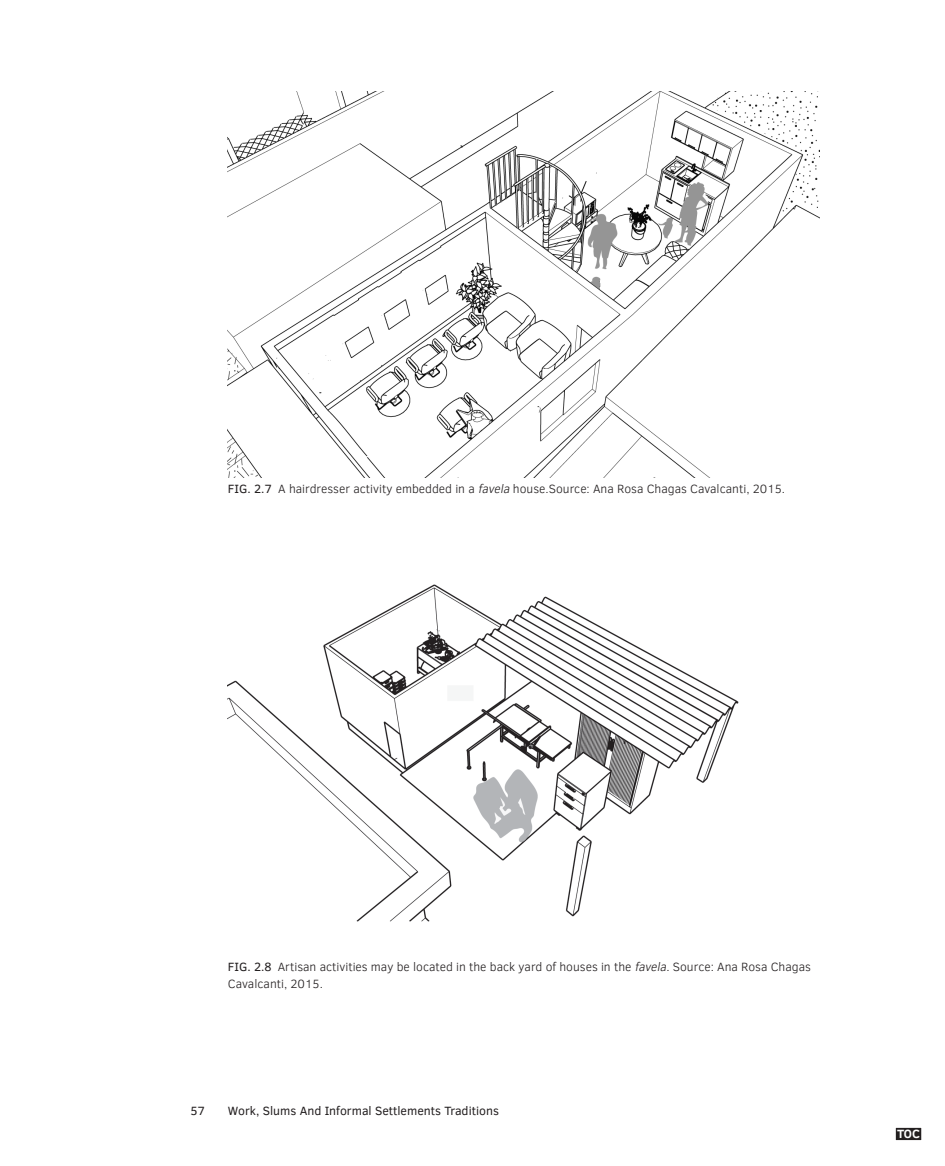
<style>
.page{position:relative;width:945px;height:1166px;background:#fff}
.page>*{position:absolute;margin:0;border:0;box-sizing:border-box;transform-origin:0 0}
.t1{font:300 12.25px/17.2px "Clear Sans";color:#231f20}
.t2{font:12.25px "Clear Sans";color:#231f20}
.t3{font:700 12.25px "Clear Sans";color:#fff}
.s1{font-weight:400}
.s2{font-style:italic}
</style>
<div class="page">
<img style="left:228px;top:91px;width:591px;height:387px">
<img style="left:228px;top:584px;width:511px;height:338px">
<div style="left:895px;top:1127px;width:27px;height:13px;background:#231f20;border:1px solid #fff"></div>
<p class="t1" style="left:228px;top:480px;width:559px"><span class="s1">FIG. 2.7</span> A hairdresser activity embedded in a <span class="s2">favela</span> house.Source: Ana Rosa Chagas Cavalcanti, 2015.</p>
<p class="t1" style="left:228px;top:958px;width:585px"><span class="s1">FIG. 2.8</span> Artisan activities may be located in the back yard of houses in the <span class="s2">favela</span>. Source: Ana Rosa Chagas<br>Cavalcanti, 2015.</p>
<p class="t2" style="left:191px;top:1102px;width:16px">57</p>
<p class="t2" style="left:228px;top:1102px;width:273px">Work, Slums And Informal Settlements Traditions</p>
<p class="t3" style="left:897px;top:1124px;width:25px">TOC</p>
</div>
